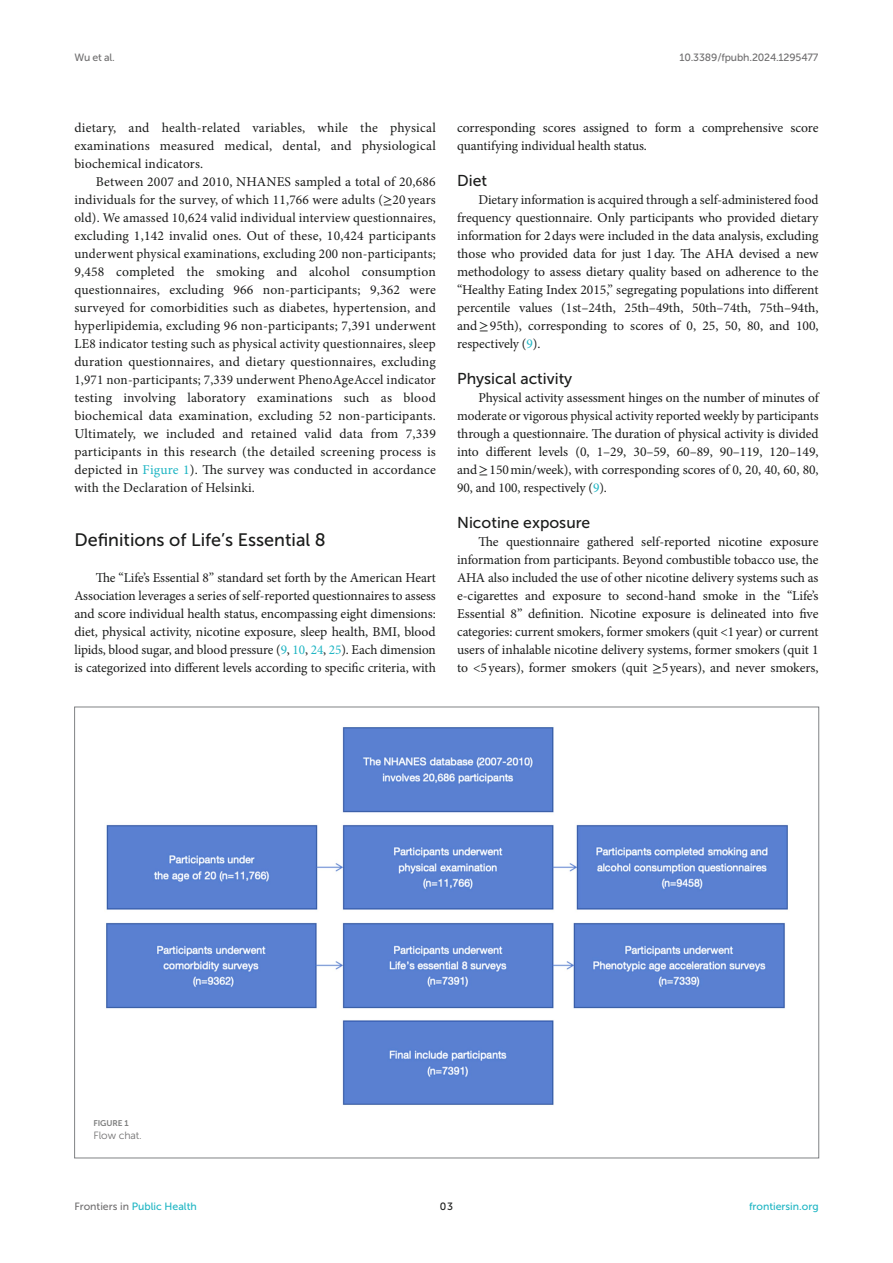
<style>
.page{position:relative;width:893px;height:1263px;background:#fff}
.page>*{position:absolute;margin:0;border:0;box-sizing:border-box;transform-origin:0 0}
.HEAD_2{font:18px "Museo Sans 500";color:#1b1c1b}
.HEAD_3{font:15.75px "Museo Sans 500";color:#1b1c1b}
.TEXT_FLUSH{font:13.5px/18px "Minion Pro";letter-spacing:-.005em;color:#1b1c1b;text-align:justify}
.TEXT{font:13.5px/18px "Minion Pro";letter-spacing:.015em;color:#1b1c1b;text-align:justify}
.t1{font:10.5px "Museo Sans 500";color:#1db5c3}
.t2{font:10.5px "Museo Sans 500";letter-spacing:-.015em;color:#706f70}
.FIG_LEG{font:10.5px "Museo Sans 300";letter-spacing:-.01em;color:#706f70}
.t3{font:10.5px "Museo Sans 500";color:#1b1c1b}
.FIG_HD{font:8.25px "Museo Sans 700";letter-spacing:-.01em;color:#7e7f7f}
.s1{font-family:"STIX General"}
.s2{color:#1db5c3}
.s3{color:#706f70}
</style>
<div class="page">
<img style="left:106px;top:727px;width:682px;height:378px">
<p class="t2" style="left:74px;top:51px;width:42px">Wu et al.</p>
<p class="t2" style="left:679px;top:51px;width:141px">10.3389/fpubh.2024.1295477</p>
<p class="TEXT_FLUSH" style="left:74px;top:119px;width:363px">dietary, and health-related variables, while the physical examinations measured medical, dental, and physiological biochemical indicators.</p>
<p class="TEXT" style="left:74px;top:173px;width:363px;text-indent:21px">Between 2007 and 2010, NHANES sampled a total of 20,686 individuals for the survey, of which 11,766 were adults (<span class="s1">≥</span>20 years old). We amassed 10,624 valid individual interview questionnaires, excluding 1,142 invalid ones. Out of these, 10,424 participants underwent physical examinations, excluding 200 non-participants; 9,458 completed the smoking and alcohol consumption questionnaires, excluding 966 non-participants; 9,362 were surveyed for comorbidities such as diabetes, hypertension, and hyperlipidemia, excluding 96 non-participants; 7,391 underwent LE8 indicator testing such as physical activity questionnaires, sleep duration questionnaires, and dietary questionnaires, excluding 1,971 non-participants; 7,339 underwent PhenoAgeAccel indicator testing involving laboratory examinations such as blood biochemical data examination, excluding 52 non-participants.<br>Ultimately, we included and retained valid data from 7,339 participants in this research (the detailed screening process is depicted in <span class="s2">Figure 1</span>). The survey was conducted in accordance with the Declaration of Helsinki.</p>
<p class="HEAD_2" style="left:74px;top:530px;width:253px">Definitions of Life’s Essential 8</p>
<p class="TEXT_FLUSH" style="left:74px;top:569px;width:363px;text-indent:21px">The “Life’s Essential 8” standard set forth by the American Heart Association leverages a series of self-reported questionnaires to assess and score individual health status, encompassing eight dimensions: diet, physical activity, nicotine exposure, sleep health, BMI, blood lipids, blood sugar, and blood pressure (<span class="s2">9</span>, <span class="s2">10</span>, <span class="s2">24</span>, <span class="s2">25</span>). Each dimension is categorized into different levels according to specific criteria, with</p>
<p class="TEXT_FLUSH" style="left:457px;top:119px;width:363px">corresponding scores assigned to form a comprehensive score quantifying individual health status.</p>
<p class="HEAD_3" style="left:457px;top:172px;width:31px">Diet</p>
<p class="TEXT_FLUSH" style="left:457px;top:191px;width:363px;text-indent:21px">Dietary information is acquired through a self-administered food frequency questionnaire. Only participants who provided dietary information for 2days were included in the data analysis, excluding those who provided data for just 1day. The AHA devised a new methodology to assess dietary quality based on adherence to the “Healthy Eating Index 2015,” segregating populations into different percentile values (1st–24th, 25th–49th, 50th–74th, 75th–94th, and<span class="s1">≥</span>95th), corresponding to scores of 0, 25, 50, 80, and 100, respectively (<span class="s2">9</span>).</p>
<p class="HEAD_3" style="left:457px;top:370px;width:117px">Physical activity</p>
<p class="TEXT_FLUSH" style="left:457px;top:389px;width:363px;text-indent:21px">Physical activity assessment hinges on the number of minutes of moderate or vigorous physical activity reported weekly by participants through a questionnaire. The duration of physical activity is divided into different levels (0, 1–29, 30–59, 60–89, 90–119, 120–149, and<span class="s1">≥</span>150min/week), with corresponding scores of 0, 20, 40, 60, 80, 90, and 100, respectively (<span class="s2">9</span>).</p>
<p class="HEAD_3" style="left:457px;top:514px;width:135px">Nicotine exposure</p>
<p class="TEXT_FLUSH" style="left:457px;top:533px;width:363px;text-indent:21px">The questionnaire gathered self-reported nicotine exposure information from participants. Beyond combustible tobacco use, the AHA also included the use of other nicotine delivery systems such as e-cigarettes and exposure to second-hand smoke in the “Life’s Essential 8” definition. Nicotine exposure is delineated into five categories: current smokers, former smokers (quit &lt;1year) or current users of inhalable nicotine delivery systems, former smokers (quit 1 to &lt;5years), former smokers (quit <span class="s1">≥</span>5years), and never smokers,</p>
<p class="FIG_HD" style="left:94px;top:1118px;width:37px">FIGURE 1</p>
<p class="FIG_LEG" style="left:94px;top:1130px;width:50px">Flow chat.</p>
<p class="t1" style="left:74px;top:1200px;width:124px"><span class="s3">Frontiers in</span> Public Health</p>
<p class="t3" style="left:440px;top:1200px;width:15px">03</p>
<p class="t1" style="left:749px;top:1200px;width:71px">frontiersin.org</p>
</div>
